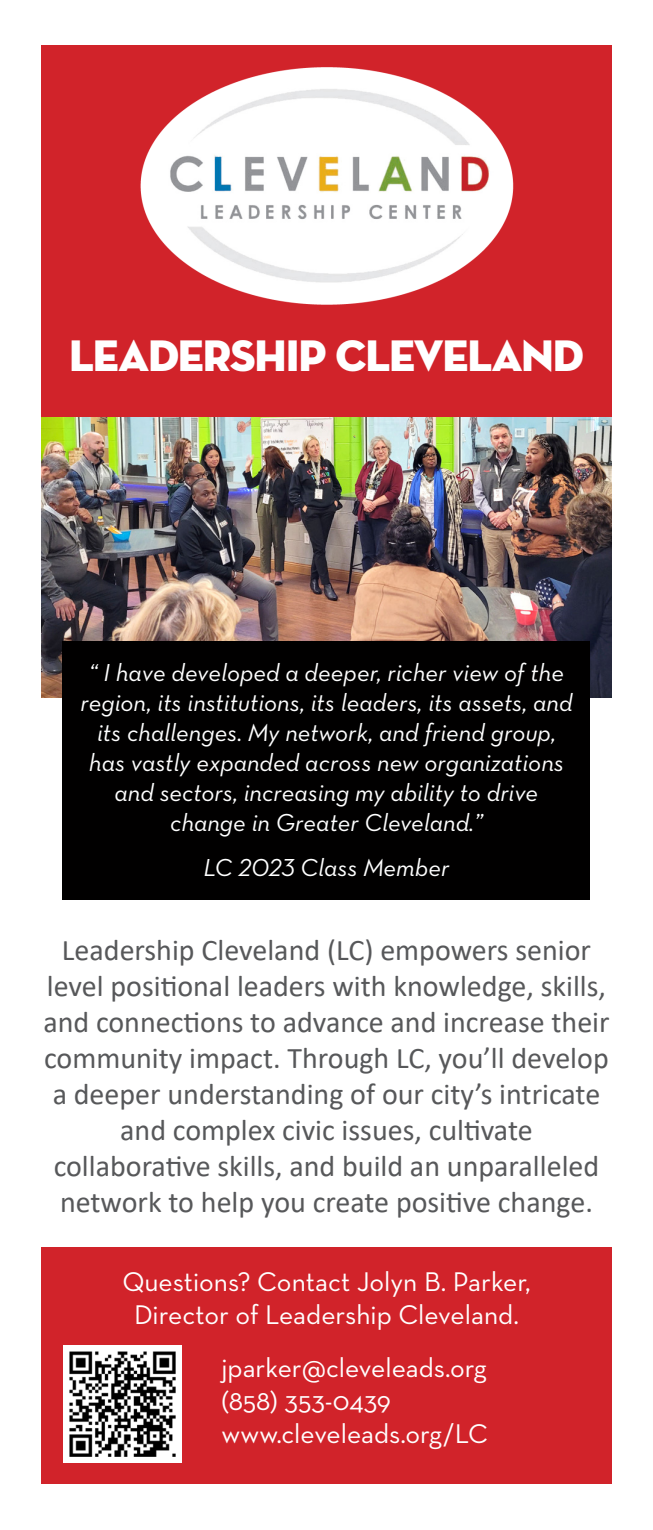
<style>
.page{position:relative;width:653px;height:1530px;background:#fff}
.page>*{position:absolute;margin:0;border:0;box-sizing:border-box;transform-origin:0 0}
.t1{font:45px "Neutra Disp Titling";letter-spacing:-.025em;color:#fff}
.t2{font:30px/36px "Calibri";color:#57585a;text-align:center}
.t3{font:27.5px "Neutra Text";color:#fff}
.t4{font:25px/30px "Neutra Text Book Italic Alt";color:#fff;text-align:center}
</style>
<div class="page">
<img style="left:41px;top:416px;width:570px;height:282px">
<div style="left:41px;top:45px;width:570px;height:371px;background:#d1232a"></div>
<img style="left:140px;top:67px;width:374px;height:238px">
<div style="left:41px;top:1248px;width:570px;height:236px;background:#d1232a"></div>
<img style="left:64px;top:1345px;width:117px;height:117px">
<div style="left:63px;top:641px;width:527px;height:259px;background:#010000"></div>
<p class="t1" style="left:69px;top:328px;width:516px">LEADERSHIP CLEVELAND</p>
<p class="t4" style="left:80px;top:657px;width:493px">“ I have developed a deeper, richer view of the region, its institutions, its leaders, its assets, and its challenges. My network, and friend group, has vastly expanded across new organizations and sectors, increasing my ability to drive change in Greater Cleveland.”</p>
<p class="t4" style="left:203px;top:852px;width:247px">LC 2023 Class Member</p>
<p class="t2" style="left:43px;top:931px;width:567px">Leadership Cleveland (LC) empowers senior level positional leaders with knowledge, skills, and connections to advance and increase their community impact. Through LC, you’ll develop a deeper understanding of our city’s intricate</p>
<p class="t2" style="left:120px;top:1111px;width:414px">and complex civic issues, cultivate</p>
<p class="t2" style="left:54px;top:1147px;width:547px">collaborative skills, and build an unparalleled</p>
<p class="t2" style="left:60px;top:1183px;width:534px">network to help you create positive change.</p>
<p class="t3" style="left:122px;top:1264px;width:409px">Questions? Contact Jolyn B. Parker,</p>
<p class="t3" style="left:134px;top:1297px;width:386px">Director of Leadership Cleveland.</p>
<p class="t3" style="left:221px;top:1351px;width:267px">jparker@cleveleads.org</p>
<p class="t3" style="left:221px;top:1384px;width:171px">(858) 353-0439</p>
<p class="t3" style="left:221px;top:1417px;width:268px">www.cleveleads.org/LC</p>
</div>
